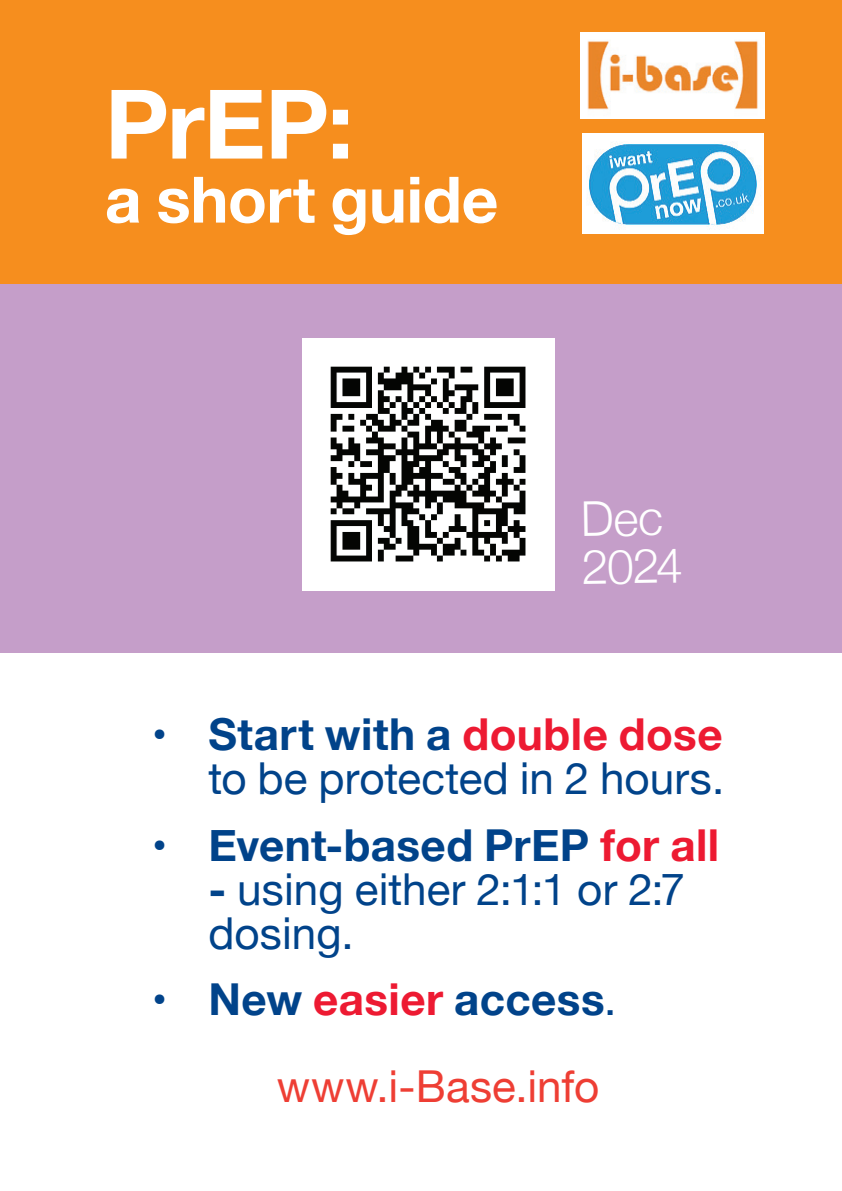
<style>
.page{position:relative;width:842px;height:1191px;background:#fff}
.page>*{position:absolute;margin:0;border:0;box-sizing:border-box;transform-origin:0 0}
.t1{font:700 96px "Helvetica Neue";color:#fff}
.t2{font:700 64px "Helvetica Neue";letter-spacing:-.005em;color:#fff}
.t3{font:300 48px/48px "Helvetica Neue";color:#fff}
.t4{font:44px/44px "Helvetica Neue";letter-spacing:.005em;color:#01438a;text-align:right}
.t5{font:44px/86.8px "Helvetica Neue";color:#ee3e34}
.t6{font:700 44px "Helvetica Neue";letter-spacing:.005em;color:#01438a}
.s1{font-weight:700}
.s2{font-weight:700;color:#ed1a32}
.s3{color:#ed1a32}
.s4{font-weight:700;color:#01438a}
.s5{color:#01438a}
</style>
<div class="page">
<div style="left:0;top:0;width:842px;height:652px;background:#c59ec9"></div>
<div style="left:0;top:0;width:842px;height:283px;background:#f68e1e"></div>
<img style="left:583px;top:134px;width:181px;height:100px">
<img style="left:303px;top:338px;width:252px;height:252px">
<img style="left:580px;top:32px;width:184px;height:87px">
<h1 class="t1" style="left:105px;top:49px;width:250px">PrEP:</h1>
<h2 class="t2" style="left:105px;top:149px;width:395px">a short guide</h2>
<p class="t3" style="left:580px;top:492px;width:103px;rotate:-1deg">Dec<br>2024</p>
<p class="t4" style="left:152px;top:714px;width:574px"><span class="s1">• Start with a</span> <span class="s2">double dose </span>to be protected in 2 hours.</p>
<p class="t6" style="left:152px;top:810px;width:569px">• Event-based PrEP <span class="s3">for all</span></p>
<p class="t4" style="left:208px;top:869px;width:478px;text-align:left"><span class="s1">-</span> using either 2:1:1 or 2:7 dosing.</p>
<p class="t5" style="left:277px;top:958px;width:341px;text-indent:-125px"><span class="s4">• New</span> <span class="s2">easier</span> <span class="s4">access</span><span class="s5">. </span>www.i-Base.info</p>
</div>
